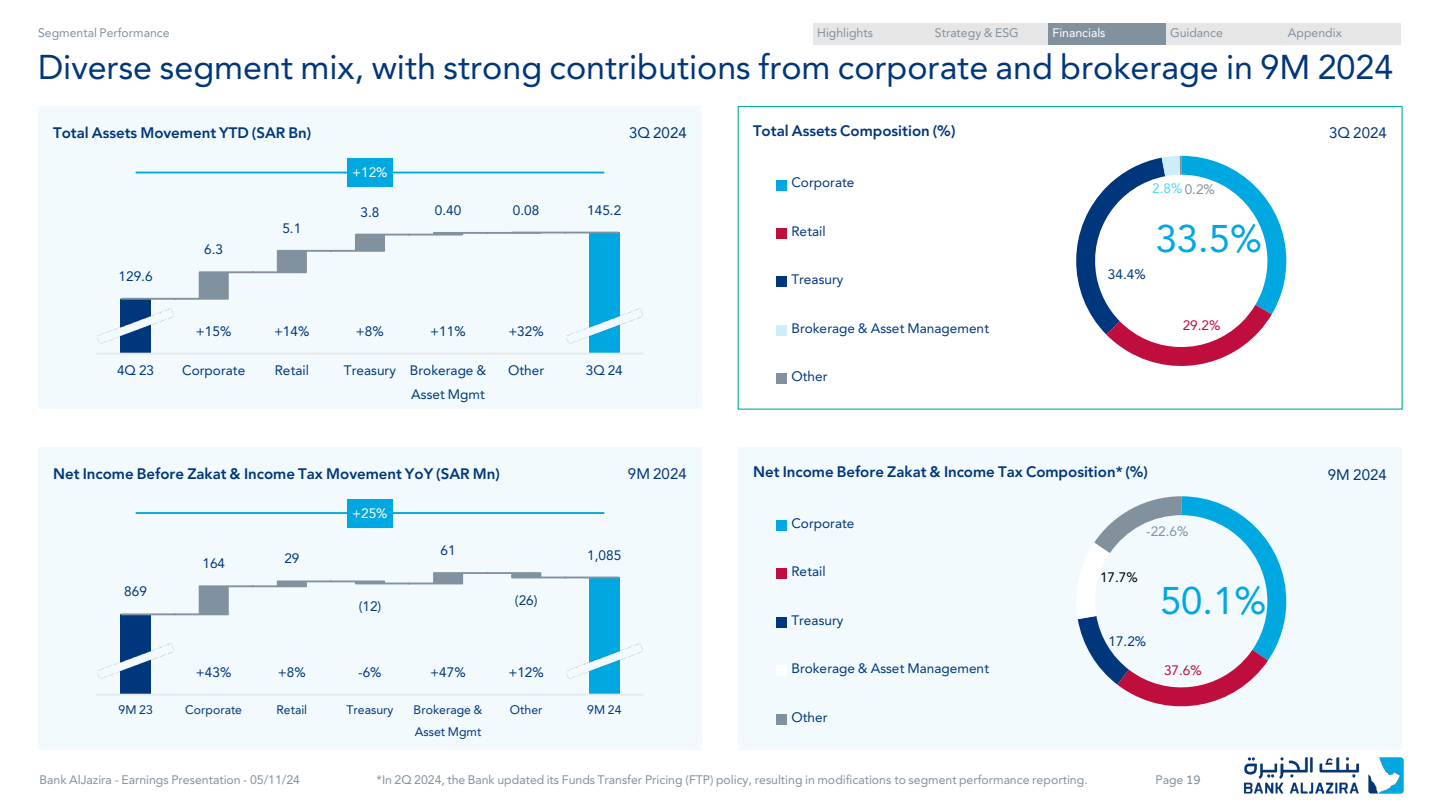
<style>
.page{position:relative;width:1440px;height:810px;background:#fff}
.page>*{position:absolute;margin:0;border:0;box-sizing:border-box;transform-origin:0 0}
.t1{font:42px "Bahij Janna";color:#00a8e1}
.t2{font:37.5px "Bahij Janna";color:#00367a}
.t3{font:700 16.5px "Bahij Janna";color:#00367b}
.t4{font:16.5px "Bahij Janna";letter-spacing:.005em;color:#00367b}
.t5{font:15px/24px "Bahij Janna";color:#00367b}
.t6{font:15px "Bahij Janna";color:#bf0d3e}
.t7{font:15px "Bahij Janna";color:#fff}
.t8{font:15px "Bahij Janna";color:#53d4ff}
.t9{font:15px "Bahij Janna";color:#81929e}
.t10{font:15px "Bahij Janna";color:#000}
.t11{font:13.5px "Bahij Janna";color:#81929e}
.t12{font:13.5px/21.6px "Bahij Janna";color:#00367b}
.t13{font:13.5px "Bahij Janna";letter-spacing:-.005em;color:#fff}
.s1{color:#81929e}
.s2{font-family:"Effra"}
</style>
<div class="page">
<img style="left:1244px;top:757px;width:159px;height:37px">
<div style="left:813px;top:23px;width:118px;height:22px;background:#e7e6e6"></div>
<div style="left:931px;top:23px;width:117px;height:22px;background:#e7e6e6"></div>
<div style="left:1048px;top:23px;width:118px;height:22px;background:#81929e"></div>
<div style="left:1166px;top:23px;width:118px;height:22px;background:#e7e6e6"></div>
<div style="left:1284px;top:23px;width:117px;height:22px;background:#e7e6e6"></div>
<div style="left:38px;top:106px;width:664px;height:303px;background:#f2fafd"></div>
<div style="left:589px;top:233px;width:30px;height:121px;background:#00a8e1"></div>
<div style="left:121px;top:299px;width:30px;height:55px;background:#00367b"></div>
<svg style="left:199px;top:233px;width:265px;height:66px"></svg>
<hr style="left:97px;top:353px;width:546px;height:2px;background:#e6e9ec">
<hr style="left:121px;top:298px;width:54px;height:2px;background:#81929e">
<hr style="left:175px;top:298px;width:53px;height:2px;background:#81929e">
<hr style="left:200px;top:271px;width:53px;height:2px;background:#81929e">
<hr style="left:253px;top:271px;width:53px;height:2px;background:#81929e">
<hr style="left:278px;top:250px;width:53px;height:2px;background:#81929e">
<hr style="left:331px;top:250px;width:53px;height:2px;background:#81929e">
<hr style="left:356px;top:234px;width:53px;height:2px;background:#81929e">
<hr style="left:409px;top:234px;width:53px;height:2px;background:#81929e">
<hr style="left:434px;top:232px;width:53px;height:2px;background:#81929e">
<hr style="left:487px;top:232px;width:53px;height:2px;background:#81929e">
<hr style="left:512px;top:232px;width:53px;height:2px;background:#81929e">
<hr style="left:565px;top:232px;width:54px;height:2px;background:#81929e">
<hr style="left:136px;top:172px;width:468px;height:1px;background:#00a8e1">
<img style="left:97px;top:309px;width:77px;height:35px">
<img style="left:566px;top:309px;width:77px;height:35px">
<div style="left:347px;top:158px;width:46px;height:29px;background:#00a8e1"></div>
<svg style="left:1076px;top:156px;width:210px;height:210px"></svg>
<div style="left:776px;top:180px;width:11px;height:10px;background:#00a8e1"></div>
<div style="left:776px;top:228px;width:11px;height:11px;background:#bf0d3e"></div>
<div style="left:776px;top:277px;width:11px;height:10px;background:#00367b"></div>
<div style="left:776px;top:325px;width:11px;height:11px;background:#cceef9"></div>
<div style="left:776px;top:374px;width:11px;height:10px;background:#81929e"></div>
<div style="left:738px;top:447px;width:664px;height:302px;background:#f2fafd"></div>
<svg style="left:1077px;top:496px;width:209px;height:211px"></svg>
<div style="left:776px;top:520px;width:11px;height:11px;background:#00a8e1"></div>
<div style="left:776px;top:569px;width:11px;height:10px;background:#bf0d3e"></div>
<div style="left:776px;top:617px;width:11px;height:11px;background:#00367b"></div>
<div style="left:776px;top:665px;width:11px;height:11px;background:#fff"></div>
<div style="left:776px;top:714px;width:11px;height:11px;background:#81929e"></div>
<div style="left:38px;top:447px;width:664px;height:302px;background:#f2fafd"></div>
<div style="left:589px;top:578px;width:30px;height:117px;background:#00a8e1"></div>
<div style="left:121px;top:614px;width:30px;height:81px;background:#00367b"></div>
<svg style="left:199px;top:573px;width:264px;height:41px"></svg>
<hr style="left:355px;top:581px;width:30px;height:3px;background:#81929e">
<hr style="left:511px;top:573px;width:30px;height:4px;background:#81929e">
<hr style="left:97px;top:694px;width:546px;height:2px;background:#e6e9ec">
<hr style="left:121px;top:613px;width:54px;height:2px;background:#81929e">
<hr style="left:175px;top:613px;width:53px;height:2px;background:#81929e">
<hr style="left:200px;top:585px;width:53px;height:2px;background:#81929e">
<hr style="left:253px;top:585px;width:53px;height:2px;background:#81929e">
<hr style="left:278px;top:580px;width:53px;height:2px;background:#81929e">
<hr style="left:331px;top:580px;width:53px;height:2px;background:#81929e">
<hr style="left:356px;top:583px;width:53px;height:1px;background:#81929e">
<hr style="left:409px;top:583px;width:53px;height:1px;background:#81929e">
<hr style="left:434px;top:572px;width:53px;height:2px;background:#81929e">
<hr style="left:487px;top:572px;width:53px;height:2px;background:#81929e">
<hr style="left:512px;top:577px;width:53px;height:1px;background:#81929e">
<hr style="left:565px;top:577px;width:54px;height:1px;background:#81929e">
<hr style="left:136px;top:512px;width:468px;height:2px;background:#00a8e1">
<img style="left:97px;top:643px;width:77px;height:35px">
<img style="left:566px;top:643px;width:77px;height:35px">
<div style="left:347px;top:499px;width:46px;height:28px;background:#00a8e1"></div>
<p class="t11" style="left:38px;top:24px;width:133px">Segmental Performance</p>
<p class="t11" style="left:817px;top:24px;width:57px">Highlights</p>
<p class="t11" style="left:935px;top:24px;width:85px">Strategy &amp; ESG</p>
<p class="t13" style="left:1053px;top:24px;width:54px">Financials</p>
<p class="t11" style="left:1170px;top:24px;width:54px">Guidance</p>
<p class="t11" style="left:1288px;top:24px;width:56px">Appendix</p>
<h2 class="t2" style="left:38px;top:44px;width:1357px">Diverse segment mix, with strong contributions from corporate and brokerage in 9M 2024</h2>
<p class="t3" style="left:53px;top:123px;width:260px">Total Assets Movement YTD (SAR Bn)</p>
<p class="t4" style="left:629px;top:123px;width:59px">3Q 2024</p>
<p class="t5" style="left:119px;top:264px;width:36px">129.6</p>
<p class="t7" style="left:352px;top:163px;width:37px">+12%</p>
<p class="t5" style="left:204px;top:237px;width:20px">6.3</p>
<p class="t5" style="left:282px;top:216px;width:20px">5.1</p>
<p class="t5" style="left:360px;top:199px;width:20px">3.8</p>
<p class="t5" style="left:435px;top:198px;width:28px">0.40</p>
<p class="t5" style="left:513px;top:197px;width:28px">0.08</p>
<p class="t5" style="left:196px;top:318px;width:37px">+15%</p>
<p class="t5" style="left:274px;top:318px;width:37px">+14%</p>
<p class="t5" style="left:356px;top:318px;width:29px">+8%</p>
<p class="t5" style="left:430px;top:318px;width:37px">+11%</p>
<p class="t5" style="left:508px;top:318px;width:37px">+32%</p>
<p class="t5" style="left:587px;top:197px;width:36px">145.2</p>
<p class="t5" style="left:117px;top:358px;width:39px">4Q 23</p>
<p class="t5" style="left:182px;top:358px;width:65px">Corporate</p>
<p class="t5" style="left:275px;top:358px;width:36px">Retail</p>
<p class="t5" style="left:344px;top:358px;width:54px">Treasury</p>
<p class="t5" style="left:410px;top:358px;width:78px">Brokerage &amp;<br>Asset Mgmt</p>
<p class="t5" style="left:508px;top:358px;width:38px">Other</p>
<p class="t5" style="left:586px;top:358px;width:39px">3Q 24</p>
<p class="t3" style="left:53px;top:463px;width:448px">Net Income Before Zakat &amp; Income Tax Movement YoY (SAR Mn)</p>
<p class="t4" style="left:628px;top:463px;width:60px">9M 2024</p>
<p class="t5" style="left:124px;top:579px;width:24px">869</p>
<p class="t5" style="left:202px;top:551px;width:24px">164</p>
<p class="t5" style="left:284px;top:546px;width:17px">29</p>
<p class="t7" style="left:352px;top:504px;width:37px">+25%</p>
<p class="t5" style="left:441px;top:538px;width:17px">61</p>
<p class="t5" style="left:359px;top:593px;width:24px">(12)</p>
<p class="t5" style="left:515px;top:587px;width:24px">(26)</p>
<p class="t5" style="left:196px;top:659px;width:37px">+43%</p>
<p class="t5" style="left:278px;top:659px;width:29px">+8%</p>
<p class="t5" style="left:358px;top:659px;width:25px">-6%</p>
<p class="t5" style="left:430px;top:659px;width:37px">+47%</p>
<p class="t5" style="left:508px;top:659px;width:37px">+12%</p>
<p class="t5" style="left:587px;top:542px;width:36px">1,085</p>
<p class="t12" style="left:118px;top:699px;width:36px">9M 23</p>
<p class="t12" style="left:185px;top:699px;width:58px">Corporate</p>
<p class="t12" style="left:276px;top:699px;width:32px">Retail</p>
<p class="t12" style="left:347px;top:699px;width:48px">Treasury</p>
<p class="t12" style="left:414px;top:699px;width:70px">Brokerage &amp;<br>Asset Mgmt</p>
<p class="t12" style="left:510px;top:699px;width:34px">Other</p>
<p class="t12" style="left:587px;top:699px;width:36px">9M 24</p>
<p class="t3" style="left:753px;top:121px;width:204px">Total Assets Composition (%)</p>
<p class="t5" style="left:791px;top:170px;width:65px">Corporate</p>
<p class="t5" style="left:791px;top:219px;width:36px">Retail</p>
<p class="t5" style="left:791px;top:267px;width:54px">Treasury</p>
<p class="t5" style="left:791px;top:316px;width:199px">Brokerage &amp; Asset Management</p>
<p class="t5" style="left:791px;top:364px;width:38px">Other</p>
<p class="t8" style="left:1152px;top:179px;width:64px">2.8%<span class="s1">0.2%</span></p>
<p class="t5" style="left:1108px;top:262px;width:39px">34.4%</p>
<p class="t1" style="left:1156px;top:213px;width:108px">33.5%</p>
<p class="t6" style="left:1183px;top:316px;width:39px">29.2%</p>
<p class="t3" style="left:753px;top:461px;width:397px">Net Income Before Zakat &amp; Income Tax Composition* (%)</p>
<p class="t5" style="left:791px;top:511px;width:65px">Corporate</p>
<p class="t5" style="left:791px;top:559px;width:36px">Retail</p>
<p class="t5" style="left:791px;top:607px;width:54px">Treasury</p>
<p class="t5" style="left:791px;top:656px;width:199px">Brokerage &amp; Asset Management</p>
<p class="t5" style="left:791px;top:704px;width:38px">Other</p>
<p class="t9" style="left:1146px;top:522px;width:44px">-22.6%</p>
<p class="t10" style="left:1100px;top:568px;width:39px">17.7%</p>
<p class="t1" style="left:1160px;top:575px;width:108px">50.1%</p>
<p class="t5" style="left:1109px;top:629px;width:39px">17.2%</p>
<p class="t6" style="left:1164px;top:661px;width:39px">37.6%</p>
<p class="t11" style="left:40px;top:771px;width:262px">Bank AlJazira - Earnings Presentation - 05/11/24</p>
<p class="t11" style="left:377px;top:771px;width:713px">*In 2Q 2024, the Bank updated its Funds Transfer Pricing (FTP) policy, resulting in modifications to segment performance reporting.</p>
<p class="t11" style="left:1156px;top:771px;width:47px">Page <span class="s2">19</span></p>
<p class="t4" style="left:1329px;top:122px;width:59px">3Q 2024</p>
<p class="t4" style="left:1328px;top:464px;width:61px">9M 2024</p>
</div>
